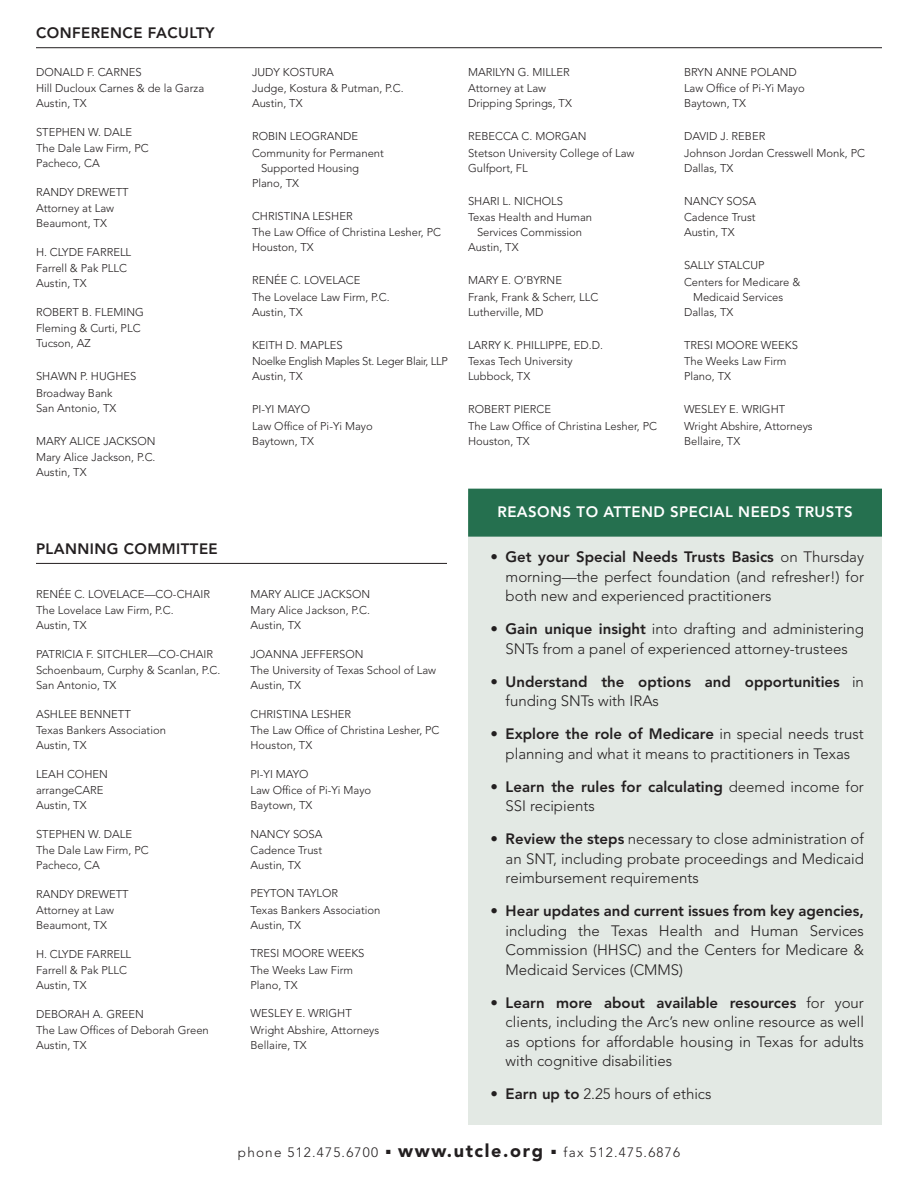
<style>
.page{position:relative;width:918px;height:1188px;background:#fff}
.page>*{position:absolute;margin:0;border:0;box-sizing:border-box;transform-origin:0 0}
.t1{font:900 18px "Avenir LT Std";letter-spacing:.09em;color:#231f20}
.t2{font:300 15px/19.5px "Avenir LT Std";color:#231f20;text-align:justify}
.t3{font:800 15px/19.5px "Avenir LT Std";color:#231f20}
.t4{font:800 15px "Avenir LT Std";letter-spacing:.03em;color:#231f20}
.t5{font:800 15px "Avenir LT Std";letter-spacing:.03em;color:#fff}
.t6{font:300 13.5px "Avenir LT Std";letter-spacing:.09em;color:#231f20}
.t7{font:300 11.25px/16.5px "Avenir LT Std";color:#231f20}
.t8{font:300 11.25px/16.5px "Avenir LT Std";letter-spacing:-.03em;color:#231f20}
.s1{font-weight:800}
.s2{font-weight:300}
</style>
<div class="page">
<hr style="left:36px;top:47px;width:846px;height:1px;background:#231f20">
<hr style="left:36px;top:563px;width:411px;height:1px;background:#231f20">
<div style="left:468px;top:497px;width:414px;height:628px;background:#e3e9e4"></div>
<div style="left:468px;top:489px;width:414px;height:48px;background:#25704f"></div>
<h2 class="t4" style="left:36px;top:24px;width:180px">CONFERENCE FACULTY</h2>
<p class="t7" style="left:36px;top:64px;width:170px">DONALD F. CARNES<br>Hill Ducloux Carnes &amp; de la Garza</p>
<p class="t7" style="left:36px;top:95px;width:52px">Austin, TX</p>
<p class="t7" style="left:36px;top:124px;width:114px">STEPHEN W. DALE<br>The Dale Law Firm, PC</p>
<p class="t7" style="left:36px;top:155px;width:65px">Pacheco, CA</p>
<p class="t7" style="left:36px;top:184px;width:94px">RANDY DREWETT<br>Attorney at Law</p>
<p class="t7" style="left:36px;top:215px;width:72px">Beaumont, TX</p>
<p class="t7" style="left:36px;top:244px;width:97px">H. CLYDE FARRELL<br>Farrell &amp; Pak PLLC</p>
<p class="t7" style="left:36px;top:275px;width:52px">Austin, TX</p>
<p class="t7" style="left:36px;top:304px;width:109px">ROBERT B. FLEMING<br>Fleming &amp; Curti, PLC</p>
<p class="t7" style="left:36px;top:335px;width:56px">Tucson, AZ</p>
<p class="t7" style="left:36px;top:368px;width:102px">SHAWN P. HUGHES<br>Broadway Bank</p>
<p class="t7" style="left:36px;top:400px;width:82px">San Antonio, TX</p>
<p class="t7" style="left:36px;top:433px;width:121px">MARY ALICE JACKSON<br>Mary Alice Jackson, P.C.</p>
<p class="t7" style="left:36px;top:464px;width:52px">Austin, TX</p>
<h2 class="t4" style="left:36px;top:540px;width:183px">PLANNING COMMITTEE</h2>
<p class="t7" style="left:36px;top:585px;width:176px">RENÉE C. LOVELACE—CO-CHAIR<br>The Lovelace Law Firm, P.C.</p>
<p class="t7" style="left:36px;top:617px;width:52px">Austin, TX</p>
<p class="t7" style="left:36px;top:645px;width:186px">PATRICIA F. SITCHLER—CO-CHAIR<br>Schoenbaum, Curphy &amp; Scanlan, P.C.</p>
<p class="t7" style="left:36px;top:677px;width:82px">San Antonio, TX</p>
<p class="t7" style="left:36px;top:705px;width:132px">ASHLEE BENNETT<br>Texas Bankers Association</p>
<p class="t7" style="left:36px;top:737px;width:52px">Austin, TX</p>
<p class="t7" style="left:36px;top:765px;width:73px">LEAH COHEN arrangeCARE</p>
<p class="t7" style="left:36px;top:797px;width:52px">Austin, TX</p>
<p class="t7" style="left:36px;top:825px;width:114px">STEPHEN W. DALE<br>The Dale Law Firm, PC</p>
<p class="t7" style="left:36px;top:857px;width:65px">Pacheco, CA</p>
<p class="t7" style="left:36px;top:885px;width:94px">RANDY DREWETT<br>Attorney at Law</p>
<p class="t7" style="left:36px;top:917px;width:72px">Beaumont, TX</p>
<p class="t7" style="left:36px;top:945px;width:97px">H. CLYDE FARRELL<br>Farrell &amp; Pak PLLC</p>
<p class="t7" style="left:36px;top:977px;width:52px">Austin, TX</p>
<p class="t7" style="left:36px;top:1005px;width:174px">DEBORAH A. GREEN<br>The Law Offices of Deborah Green</p>
<p class="t7" style="left:36px;top:1037px;width:52px">Austin, TX</p>
<p class="t7" style="left:252px;top:64px;width:153px">JUDY KOSTURA<br>Judge, Kostura &amp; Putman, P.C.</p>
<p class="t7" style="left:252px;top:95px;width:52px">Austin, TX</p>
<p class="t7" style="left:252px;top:128px;width:133px">ROBIN LEOGRANDE<br>Community for Permanent</p>
<p class="t7" style="left:252px;top:160px;width:109px;line-height:15px;text-indent:9px">Supported Housing<br>Plano, TX</p>
<p class="t7" style="left:252px;top:208px;width:191px">CHRISTINA LESHER<br>The Law Office of Christina Lesher, PC</p>
<p class="t7" style="left:252px;top:239px;width:63px">Houston, TX</p>
<p class="t7" style="left:252px;top:272px;width:139px">RENÉE C. LOVELACE<br>The Lovelace Law Firm, P.C.</p>
<p class="t7" style="left:252px;top:304px;width:52px">Austin, TX</p>
<p class="t8" style="left:252px;top:337px;width:197px">KEITH D. MAPLES<br>Noelke English Maples St. Leger Blair, LLP</p>
<p class="t7" style="left:252px;top:368px;width:52px">Austin, TX</p>
<p class="t7" style="left:252px;top:401px;width:122px">PI-YI MAYO<br>Law Office of Pi-Yi Mayo</p>
<p class="t7" style="left:252px;top:433px;width:63px">Baytown, TX</p>
<p class="t7" style="left:468px;top:64px;width:103px">MARILYN G. MILLER<br>Attorney at Law</p>
<p class="t7" style="left:468px;top:95px;width:105px">Dripping Springs, TX</p>
<p class="t7" style="left:468px;top:128px;width:168px">REBECCA C. MORGAN<br>Stetson University College of Law</p>
<p class="t7" style="left:468px;top:160px;width:61px">Gulfport, FL</p>
<p class="t7" style="left:468px;top:193px;width:126px">SHARI L. NICHOLS<br>Texas Health and Human</p>
<p class="t7" style="left:468px;top:225px;width:116px;line-height:15px;text-indent:9px">Services Commission<br>Austin, TX</p>
<p class="t7" style="left:468px;top:272px;width:132px">MARY E. O’BYRNE<br>Frank, Frank &amp; Scherr, LLC</p>
<p class="t7" style="left:468px;top:304px;width:77px">Lutherville, MD</p>
<p class="t7" style="left:468px;top:337px;width:136px">LARRY K. PHILLIPPE, ED.D.<br>Texas Tech University</p>
<p class="t7" style="left:468px;top:368px;width:64px">Lubbock, TX</p>
<p class="t7" style="left:468px;top:401px;width:191px">ROBERT PIERCE<br>The Law Office of Christina Lesher, PC</p>
<p class="t7" style="left:468px;top:433px;width:63px">Houston, TX</p>
<p class="t7" style="left:684px;top:64px;width:122px">BRYN ANNE POLAND<br>Law Office of Pi-Yi Mayo</p>
<p class="t7" style="left:684px;top:95px;width:63px">Baytown, TX</p>
<p class="t7" style="left:684px;top:128px;width:183px">DAVID J. REBER<br>Johnson Jordan Cresswell Monk, PC</p>
<p class="t7" style="left:684px;top:160px;width:51px">Dallas, TX</p>
<p class="t7" style="left:684px;top:193px;width:74px">NANCY SOSA<br>Cadence Trust</p>
<p class="t7" style="left:684px;top:224px;width:52px">Austin, TX</p>
<p class="t7" style="left:684px;top:257px;width:118px">SALLY STALCUP<br>Centers for Medicare &amp;</p>
<p class="t7" style="left:684px;top:289px;width:101px;line-height:15px;text-indent:9px">Medicaid Services<br>Dallas, TX</p>
<p class="t7" style="left:684px;top:337px;width:116px">TRESI MOORE WEEKS<br>The Weeks Law Firm</p>
<p class="t7" style="left:684px;top:368px;width:49px">Plano, TX</p>
<p class="t7" style="left:684px;top:401px;width:130px">WESLEY E. WRIGHT<br>Wright Abshire, Attorneys</p>
<p class="t7" style="left:684px;top:433px;width:58px">Bellaire, TX</p>
<p class="t7" style="left:251px;top:585px;width:121px">MARY ALICE JACKSON<br>Mary Alice Jackson, P.C.</p>
<p class="t7" style="left:251px;top:617px;width:52px">Austin, TX</p>
<p class="t7" style="left:251px;top:645px;width:187px">JOANNA JEFFERSON<br>The University of Texas School of Law</p>
<p class="t7" style="left:251px;top:677px;width:52px">Austin, TX</p>
<p class="t7" style="left:251px;top:705px;width:191px">CHRISTINA LESHER<br>The Law Office of Christina Lesher, PC</p>
<p class="t7" style="left:251px;top:737px;width:63px">Houston, TX</p>
<p class="t7" style="left:251px;top:765px;width:122px">PI-YI MAYO<br>Law Office of Pi-Yi Mayo</p>
<p class="t7" style="left:251px;top:797px;width:63px">Baytown, TX</p>
<p class="t7" style="left:251px;top:825px;width:74px">NANCY SOSA<br>Cadence Trust</p>
<p class="t7" style="left:251px;top:857px;width:52px">Austin, TX</p>
<p class="t7" style="left:251px;top:885px;width:132px">PEYTON TAYLOR<br>Texas Bankers Association</p>
<p class="t7" style="left:251px;top:917px;width:52px">Austin, TX</p>
<p class="t7" style="left:251px;top:945px;width:116px">TRESI MOORE WEEKS<br>The Weeks Law Firm</p>
<p class="t7" style="left:251px;top:977px;width:49px">Plano, TX</p>
<p class="t7" style="left:251px;top:1005px;width:130px">WESLEY E. WRIGHT<br>Wright Abshire, Attorneys</p>
<p class="t7" style="left:251px;top:1037px;width:58px">Bellaire, TX</p>
<h2 class="t5" style="left:497px;top:503px;width:357px">REASONS TO ATTEND SPECIAL NEEDS TRUSTS</h2>
<h2 class="t2" style="left:506px;top:547px;width:360px;text-indent:-15px"><span class="s1">• Get your Special Needs Trusts Basics</span> on Thursday morning—the perfect foundation (and refresher!) for both new and experienced practitioners</h2>
<h2 class="t2" style="left:491px;top:619px;width:375px;text-align:center"><span class="s1">• Gain unique insight</span> into drafting and administering<br>SNTs from a panel of experienced attorney-trustees</h2>
<h2 class="t3" style="left:506px;top:672px;width:360px;text-indent:-15px">• Understand the options and opportunities <span class="s2">in funding SNTs with IRAs</span></h2>
<h2 class="t2" style="left:491px;top:724px;width:375px;text-align:center"><span class="s1">• Explore the role of Medicare</span> in special needs trust planning and what it means to practitioners in Texas</h2>
<h2 class="t3" style="left:506px;top:777px;width:360px;text-indent:-15px">• Learn the rules for calculating <span class="s2">deemed income for<br>SSI recipients</span></h2>
<h2 class="t2" style="left:506px;top:829px;width:360px;text-indent:-15px"><span class="s1">• Review the steps</span> necessary to close administration of an SNT, including probate proceedings and Medicaid reimbursement requirements</h2>
<h2 class="t3" style="left:491px;top:901px;width:375px">• Hear updates and current issues from key agencies,</h2>
<h2 class="t2" style="left:506px;top:921px;width:360px">including the Texas Health and Human Services Commission (HHSC) and the Centers for Medicare &amp; Medicaid Services (CMMS)</h2>
<h2 class="t2" style="left:506px;top:993px;width:360px;text-indent:-15px"><span class="s1">• Learn more about available resources</span> for your clients, including the Arc’s new online resource as well as options for affordable housing in Texas for adults with cognitive disabilities</h2>
<h2 class="t2" style="left:491px;top:1084px;width:222px"><span class="s1">• Earn up to</span> 2.25 hours of ethics</h2>
<p class="t6" style="left:238px;top:1144px;width:142px">phone 512.475.6700</p>
<h1 class="t1" style="left:386px;top:1139px;width:158px">■ www.utcle.org</h1>
<p class="t6" style="left:552px;top:1144px;width:130px">■ fax 512.475.6876</p>
</div>
